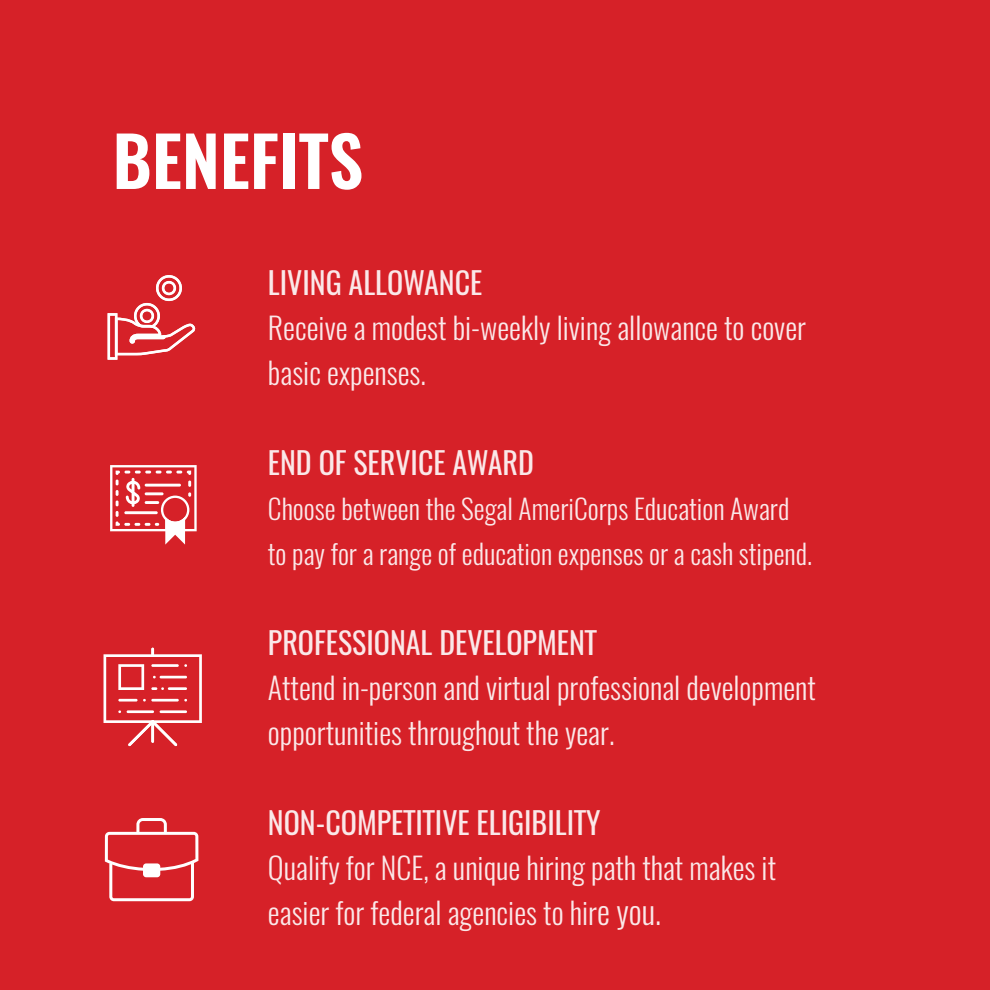
<style>
.page{position:relative;width:990px;height:990px;background:#d62128}
.page>*{position:absolute;margin:0;border:0;box-sizing:border-box;transform-origin:0 0}
.t1{font:600 68.5px "Oswald";color:#fff}
.t2{font:300 30px/45px "Oswald";color:rgb(255 255 255/.9)}
.t3{font:30px "Oswald";color:rgb(255 255 255/.9)}
.t4{font:300 27.5px/45px "Oswald";color:rgb(255 255 255/.9)}
.s1{font-size:32.5px}
</style>
<div class="page">
<svg style="left:108px;top:275px;width:88px;height:85px"></svg>
<svg style="left:110px;top:465px;width:87px;height:80px"></svg>
<svg style="left:105px;top:818px;width:93px;height:83px"></svg>
<div style="left:143px;top:863px;width:17px;height:14px;background:#fff;border-radius:3px"></div>
<svg style="left:104px;top:648px;width:98px;height:98px"></svg>
<h1 class="t1" style="left:113px;top:125px;width:252px">BENEFITS</h1>
<p class="t3" style="left:268px;top:257px;width:216px">LIVING ALLOWANCE</p>
<p class="t2" style="left:268px;top:302px;width:540px">Receive a modest bi-weekly living allowance to cover basic expenses.</p>
<p class="t3" style="left:268px;top:437px;width:268px">END OF SERVICE AWARD</p>
<p class="t4" style="left:268px;top:484px;width:546px">Choose between the Segal AmeriCorps Education Award to pay for a range of education expenses or a cash stipend.</p>
<p class="t3" style="left:268px;top:617px;width:330px">PROFESSIONAL DEVELOPMENT</p>
<p class="t2" style="left:268px;top:662px;width:549px">Attend in-person and virtual professional development opportunities throughout the year.</p>
<p class="t3" style="left:268px;top:797px;width:334px">NON-COMPETITIVE ELIGIBILITY</p>
<p class="t2" style="left:268px;top:842px;width:510px">Qualify for NCE, a unique hiring path that makes it easier for federal agencies to hir<span class="s1">e you.</span></p>
</div>
